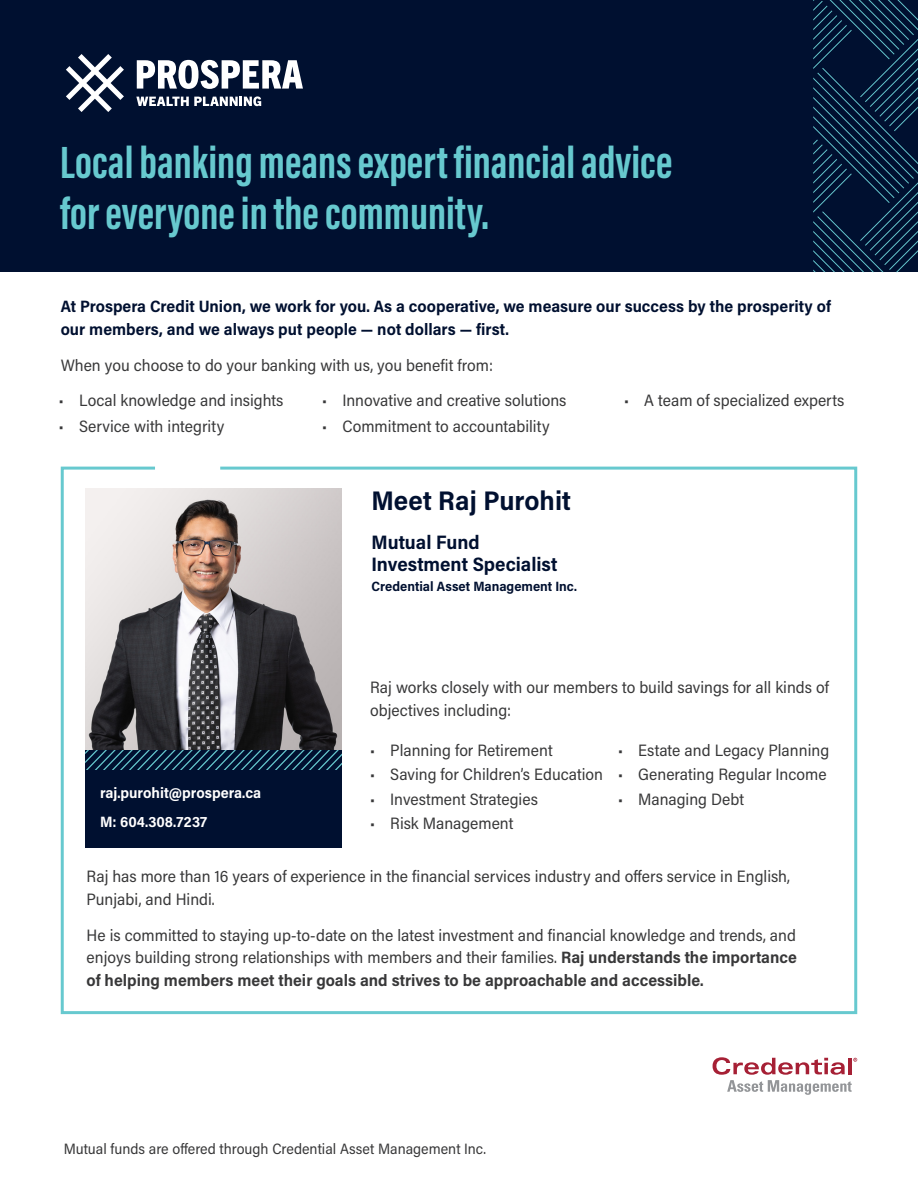
<style>
.page{position:relative;width:918px;height:1188px;background:#fff}
.page>*{position:absolute;margin:0;border:0;box-sizing:border-box;transform-origin:0 0}
.t1{font:700 46.5px/51px "Acumin Pro Extra Cond";color:#67c9cf}
.t2{font:700 27px "Acumin Pro Semi Cond";color:#001030}
.Text{font:700 19.5px/22.5px "Acumin Pro Semi Cond";color:#001030}
.Text-2{font:16.5px/22.5px "Acumin Pro Semi Cond";color:#383839}
.t3{font:700 16.5px/22.5px "Acumin Pro Semi Cond";color:#001030}
.t4{font:15px "Acumin Pro Semi Cond";color:#383839}
.Text-3{font:700 15px "Acumin Pro Semi Cond";color:#fff}
.Text-4{font:700 13.5px "Acumin Pro Semi Cond";color:#001030}
.s1{font-weight:700}
</style>
<div class="page">
<div style="left:0;top:0;width:918px;height:272px;background:#001030"></div>
<svg style="left:66px;top:54px;width:58px;height:58px"></svg>
<svg style="left:137px;top:60px;width:166px;height:29px"></svg>
<svg style="left:136px;top:96px;width:125px;height:10px"></svg>
<svg style="left:813px;top:0;width:105px;height:272px"></svg>
<svg style="left:713px;top:1057px;width:144px;height:38px"></svg>
<svg style="left:60px;top:466px;width:798px;height:549px"></svg>
<img style="left:85px;top:489px;width:257px;height:261px">
<div style="left:85px;top:750px;width:257px;height:97px;background:#001030"></div>
<svg style="left:85px;top:750px;width:257px;height:20px"></svg>
<h1 class="t1" style="left:60px;top:136px;width:614px">Local banking means expert financial advice for everyone in the community.</h1>
<p class="t3" style="left:61px;top:294px;width:772px">At Prospera Credit Union, we work for you. As a cooperative, we measure our success by the prosperity of our members, and we always put people — not dollars — first.</p>
<p class="Text-2" style="left:61px;top:353px;width:434px">When you choose to do your banking with us, you benefit from:</p>
<p class="Text-2" style="left:59px;top:388px;width:226px">• Local knowledge and insights</p>
<p class="Text-2" style="left:59px;top:414px;width:167px">• Service with integrity</p>
<p class="Text-2" style="left:624px;top:388px;width:222px">• A team of specialized experts</p>
<p class="Text-2" style="left:322px;top:388px;width:246px">• Innovative and creative solutions</p>
<p class="Text-2" style="left:322px;top:414px;width:229px">• Commitment to accountability</p>
<p class="Text-3" style="left:100px;top:782px;width:163px">raj.purohit@prospera.ca</p>
<p class="Text-3" style="left:100px;top:812px;width:109px">M: 604.308.7237</p>
<p class="t2" style="left:372px;top:482px;width:201px">Meet Raj Purohit</p>
<p class="Text" style="left:372px;top:530px;width:187px">Mutual Fund<br>Investment Specialist</p>
<p class="Text-4" style="left:372px;top:577px;width:207px">Credential Asset Management Inc.</p>
<p class="Text-2" style="left:370px;top:676px;width:461px">Raj works closely with our members to build savings for all kinds of objectives including:</p>
<p class="Text-2" style="left:618px;top:739px;width:213px">• Estate and Legacy Planning</p>
<p class="Text-2" style="left:618px;top:763px;width:210px">• Generating Regular Income</p>
<p class="Text-2" style="left:618px;top:787px;width:128px">• Managing Debt</p>
<p class="Text-2" style="left:370px;top:739px;width:184px">• Planning for Retirement</p>
<p class="Text-2" style="left:370px;top:763px;width:235px">• Saving for Children’s Education</p>
<p class="Text-2" style="left:370px;top:787px;width:169px">• Investment Strategies</p>
<p class="Text-2" style="left:370px;top:811px;width:145px">• Risk Management</p>
<p class="Text-2" style="left:87px;top:865px;width:705px">Raj has more than 16 years of experience in the financial services industry and offers service in English,<br>Punjabi, and Hindi.</p>
<p class="Text-2" style="left:87px;top:923px;width:712px;text-align:justify">He is committed to staying up-to-date on the latest investment and financial knowledge and trends, and enjoys building strong relationships with members and their families. <span class="s1">Raj understands the importance of helping members meet their goals and strives to be approachable and accessible.</span></p>
<p class="t4" style="left:64px;top:1138px;width:424px">Mutual funds are offered through Credential Asset Management Inc.</p>
</div>
